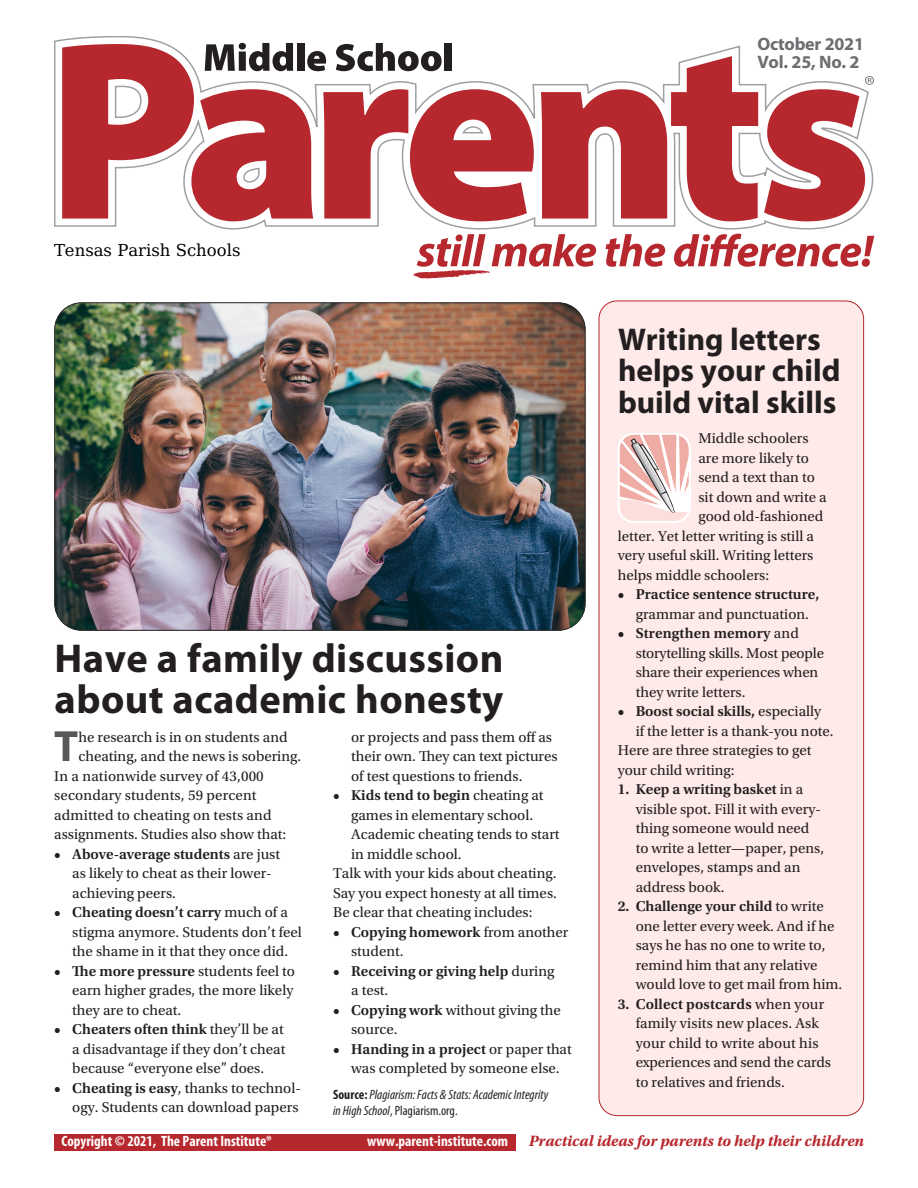
<style>
.page{position:relative;width:918px;height:1188px;background:#fff}
.page>*{position:absolute;margin:0;border:0;box-sizing:border-box;transform-origin:0 0}
.t1{font:700 43.95px "Myriad Pro";color:#57585a}
.t2{font:700 40.5px/40.5px "Myriad Pro";letter-spacing:.01em;color:#231f20}
.t3{font:700 31.5px/31.5px "Myriad Pro";color:#231f20}
.t4{font:700 18px/18px "Myriad Pro";letter-spacing:-.01em;color:#6c6d70}
.t5{font:16.5px "DejaVu Math Te X Gyre";color:#000}
.t6{font:italic 700 15.75px "Utopia Std";color:#b6282d}
.t7{font:15px/19.5px "Utopia Std";color:#231f20}
.t8{font:600 15px/19.5px "Utopia Std";color:#231f20}
.t9{font:700 condensed 15px "Myriad Pro";color:#fff}
.t10{font:italic condensed 13.5px/16.5px "Myriad Pro";color:#231f20}
.s1{font-weight:600}
.s2{font-weight:400}
.s3{font-weight:700;font-style:normal}
.s4{font-style:normal}
</style>
<div class="page">
<svg style="left:54px;top:36px;width:794px;height:194px"></svg>
<svg style="left:606px;top:234px;width:59px;height:33px"></svg>
<svg style="left:674px;top:234px;width:200px;height:33px"></svg>
<svg style="left:62px;top:43px;width:472px;height:178px"></svg>
<div style="left:445px;top:43px;width:7px;height:28px;background:#231f20"></div>
<svg style="left:413px;top:234px;width:183px;height:44px"></svg>
<svg style="left:764px;top:76px;width:110px;height:145px"></svg>
<div style="left:599px;top:301px;width:265px;height:815px;background:#feeae8;border-radius:18px"></div>
<svg style="left:617px;top:433px;width:74px;height:89px"></svg>
<div style="left:54px;top:1134px;width:462px;height:16px;background:#b6282d"></div>
<img style="left:56px;top:304px;width:528px;height:325px">
<p class="t4" style="left:757px;top:34px;width:108px">October 2021<br>Vol. 25, No. 2</p>
<p class="t5" style="left:54px;top:243px;width:188px">Tensas Parish Schools</p>
<h2 class="t2" style="left:55px;top:637px;width:450px">Have a family discussion about academic honesty</h2>
<h1 class="t1" style="left:54px;top:718px;width:26px">T</h1>
<p class="t7" style="left:78px;top:727px;width:211px">he research is in on students and</p>
<p class="t7" style="left:78px;top:747px;width:224px">cheating, and the news is sobering.</p>
<p class="t7" style="left:54px;top:766px;width:211px">In a nationwide survey of 43,000</p>
<p class="t7" style="left:54px;top:786px;width:204px">secondary students, 59 percent</p>
<p class="t7" style="left:54px;top:805px;width:219px">admitted to cheating on tests and</p>
<p class="t7" style="left:54px;top:825px;width:233px">assignments. Studies also show that:</p>
<p class="t7" style="left:72px;top:844px;width:209px;text-indent:-18px"><span class="s1">• Above-average students</span> are just as likely to cheat as their lower&shy;achieving peers.</p>
<p class="t7" style="left:72px;top:903px;width:231px;text-indent:-18px"><span class="s1">• Cheating doesn’t carry</span> much of a stigma anymore. Students don’t feel the shame in it that they once did.</p>
<p class="t7" style="left:72px;top:961px;width:224px;text-align:justify;text-indent:-18px"><span class="s1">• The more pressure</span> students feel to earn higher grades, the more likely they are to cheat.</p>
<p class="t7" style="left:72px;top:1020px;width:215px;text-align:justify;text-indent:-18px"><span class="s1">• Cheaters often think</span> they’ll be at a disadvantage if they don’t cheat because “everyone else” does.</p>
<p class="t7" style="left:54px;top:1078px;width:248px;text-align:right"><span class="s1">• Cheating is easy</span>, thanks to technol&shy;ogy. Students can download papers</p>
<p class="t7" style="left:351px;top:727px;width:208px">or projects and pass them off as their own. They can text pictures of test questions to friends.</p>
<p class="t8" style="left:333px;top:786px;width:212px">• Kids tend to begin <span class="s2">cheating at</span></p>
<p class="t7" style="left:351px;top:805px;width:183px">games in elementary school.</p>
<p class="t7" style="left:351px;top:825px;width:210px">Academic cheating tends to start</p>
<p class="t7" style="left:351px;top:844px;width:112px">in middle school.</p>
<p class="t7" style="left:333px;top:864px;width:225px">Talk with your kids about cheating.</p>
<p class="t7" style="left:333px;top:883px;width:225px">Say you expect honesty at all times.</p>
<p class="t7" style="left:333px;top:903px;width:201px">Be clear that cheating includes:</p>
<p class="t7" style="left:351px;top:922px;width:219px;text-indent:-18px"><span class="s1">• Copying homework</span> from another student.</p>
<p class="t8" style="left:351px;top:961px;width:205px;text-indent:-18px">• Receiving or giving help <span class="s2">during a test.</span></p>
<p class="t7" style="left:351px;top:1000px;width:211px;text-indent:-18px"><span class="s1">• Copying work</span> without giving the source.</p>
<p class="t7" style="left:333px;top:1039px;width:240px;text-align:center"><span class="s1">• Handing in a project</span> or paper that was completed by someone else.</p>
<p class="t10" style="left:333px;top:1086px;width:217px"><span class="s3">Source:</span> Plagiarism: Facts &amp; Stats: Academic Integrity in High School<span class="s4">, Plagiarism.org.</span></p>
<h3 class="t3" style="left:618px;top:322px;width:224px">Writing letters helps your child build vital skills</h3>
<p class="t7" style="left:698px;top:429px;width:112px">Middle schoolers</p>
<p class="t7" style="left:698px;top:448px;width:112px">are more likely to</p>
<p class="t7" style="left:698px;top:468px;width:118px">send a text than to</p>
<p class="t7" style="left:698px;top:487px;width:130px">sit down and write a</p>
<p class="t7" style="left:698px;top:507px;width:126px">good old-fashioned</p>
<p class="t7" style="left:618px;top:526px;width:198px">letter. Yet letter writing is still a</p>
<p class="t7" style="left:618px;top:546px;width:197px">very useful skill. Writing letters</p>
<p class="t7" style="left:618px;top:565px;width:153px">helps middle schoolers:</p>
<p class="t8" style="left:618px;top:585px;width:203px">• Practice sentence structure,</p>
<p class="t7" style="left:636px;top:604px;width:175px">grammar and punctuation.</p>
<p class="t7" style="left:636px;top:624px;width:190px;text-indent:-18px"><span class="s1">• Strengthen memory</span> and storytelling skills. Most people share their experiences when they write letters.</p>
<p class="t8" style="left:618px;top:702px;width:205px">• Boost social skills, <span class="s2">especially</span></p>
<p class="t7" style="left:636px;top:721px;width:199px">if the letter is a thank-you note.</p>
<p class="t7" style="left:618px;top:741px;width:195px">Here are three strategies to get</p>
<p class="t7" style="left:618px;top:760px;width:118px">your child writing:</p>
<p class="t7" style="left:636px;top:780px;width:190px;text-indent:-18px"><span class="s1">1. Keep a writing basket</span> in a visible spot. Fill it with every&shy;thing someone would need to write a letter—paper, pens, envelopes, stamps and an address book.</p>
<p class="t7" style="left:636px;top:897px;width:208px;text-indent:-18px"><span class="s1">2. Challenge your child</span> to write one letter every week. And if he says he has no one to write to, remind him that any relative would love to get mail from him.</p>
<p class="t7" style="left:636px;top:994px;width:197px;text-indent:-18px"><span class="s1">3. Collect postcards</span> when your family visits new places. Ask your child to write about his experiences and send the cards to relatives and friends.</p>
<p class="t9" style="left:62px;top:1132px;width:212px">Copyright © 2021, The Parent Institute®</p>
<p class="t9" style="left:367px;top:1132px;width:142px">www.parent-institute.com</p>
<p class="t6" style="left:529px;top:1132px;width:337px">Practical ideas for parents to help their children</p>
</div>
